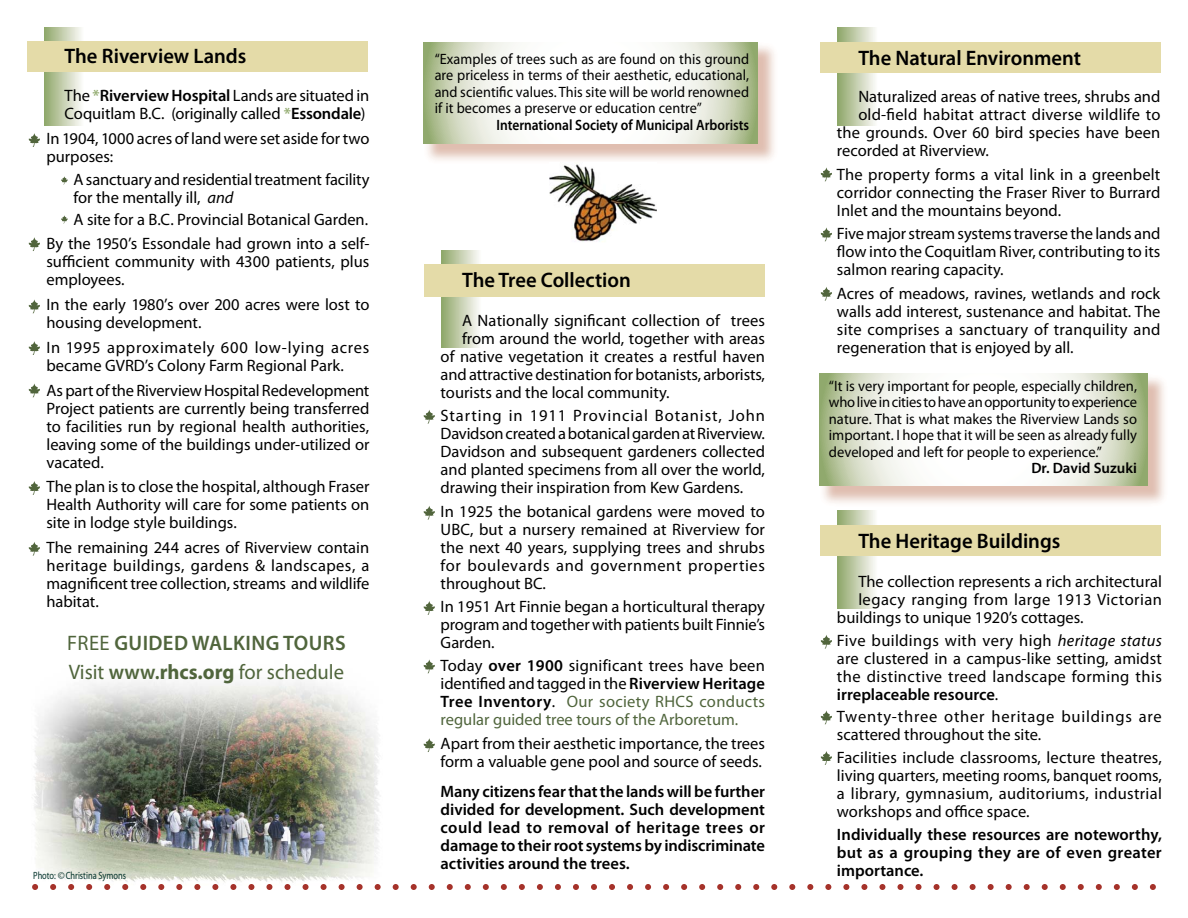
<style>
.page{position:relative;width:1188px;height:918px;background:#fff}
.page>*{position:absolute;margin:0;border:0;box-sizing:border-box;transform-origin:0 0}
.t1{font:600 21px "Myriad Pro";color:#000}
.t2{font:600 21px/29.4px "Myriad Pro";letter-spacing:.02em;color:#50653c}
.t3{font:16.5px/18px "Myriad Pro";color:#000;text-align:justify}
.t4{font:600 16.5px/18px "Myriad Pro";color:#000;text-align:justify}
.t5{font:16.5px/18px "Myriad Pro";color:#50653c;text-align:justify}
.t6{font:16.5px/18px "Myriad Pro";letter-spacing:.02em;color:#000}
.t7{font:16.5px/18px "Myriad Pro";letter-spacing:.045em;color:#000}
.t8{font:16.5px "Myriad Pro";letter-spacing:.025em;color:#000}
.t9{font:15px "Myriad Pro";color:#000}
.t10{font:15px "Myriad Pro";color:#000;scale:.95 1}
.t11{font:600 15px "Myriad Pro";color:#000;scale:.9 1}
.t12{font:600 15px "Myriad Pro";color:#000}
.t13{font:10.5px "Myriad Pro";color:#02322a;scale:.8 1}
.s1{font-weight:600;color:#8ea86a}
.s2{font-weight:600}
.s3{font-style:italic}
.s4{color:#000}
.s5{font-weight:600;color:#000}
.s6{font-weight:400}
.s7{font-weight:700}
.s8{color:#06322a}
</style>
<div class="page">
<img style="left:34px;top:681px;width:345px;height:202px">
<svg style="left:28px;top:133px;width:12px;height:14px"></svg>
<svg style="left:819px;top:374px;width:329px;height:112px"></svg>
<img style="left:427px;top:43px;width:348px;height:118px">
<svg style="left:423px;top:42px;width:334px;height:102px"></svg>
<div style="left:44px;top:28px;width:41px;height:97px;background:linear-gradient(to right,#90a76a,#fff)"></div>
<div style="left:28px;top:41px;width:340px;height:30px;background:#e4dba8"></div>
<img style="left:549px;top:164px;width:108px;height:78px">
<svg style="left:28px;top:299px;width:12px;height:15px"></svg>
<svg style="left:28px;top:341px;width:12px;height:14px"></svg>
<svg style="left:28px;top:383px;width:12px;height:15px"></svg>
<svg style="left:28px;top:481px;width:12px;height:14px"></svg>
<svg style="left:28px;top:542px;width:12px;height:14px"></svg>
<svg style="left:820px;top:635px;width:12px;height:14px"></svg>
<svg style="left:820px;top:710px;width:12px;height:15px"></svg>
<svg style="left:820px;top:751px;width:12px;height:14px"></svg>
<svg style="left:423px;top:738px;width:12px;height:14px"></svg>
<svg style="left:423px;top:659px;width:12px;height:15px"></svg>
<svg style="left:423px;top:601px;width:12px;height:14px"></svg>
<svg style="left:423px;top:506px;width:12px;height:14px"></svg>
<svg style="left:423px;top:410px;width:12px;height:14px"></svg>
<svg style="left:61px;top:176px;width:7px;height:9px"></svg>
<svg style="left:28px;top:237px;width:12px;height:14px"></svg>
<svg style="left:61px;top:215px;width:7px;height:9px"></svg>
<svg style="left:820px;top:167px;width:12px;height:15px"></svg>
<svg style="left:820px;top:227px;width:12px;height:15px"></svg>
<svg style="left:820px;top:287px;width:12px;height:14px"></svg>
<svg style="left:32px;top:884px;width:1124px;height:6px"></svg>
<div style="left:442px;top:251px;width:40px;height:97px;background:linear-gradient(to right,#92a86c,#fefcfb)"></div>
<div style="left:424px;top:264px;width:341px;height:33px;background:#e4dba8"></div>
<svg style="left:838px;top:28px;width:41px;height:97px"></svg>
<div style="left:820px;top:43px;width:340px;height:30px;background:#e4dba8"></div>
<svg style="left:838px;top:511px;width:41px;height:97px"></svg>
<div style="left:820px;top:526px;width:340px;height:30px;background:#e4dba8"></div>
<p class="t1" style="left:65px;top:48px;width:183px">The Riverview Lands</p>
<p class="t10" style="left:435px;top:53px;width:333px">“Examples of trees such as are found on this ground</p>
<p class="t10" style="left:435px;top:70px;width:332px">are priceless in terms of their aesthetic, educational,</p>
<p class="t10" style="left:435px;top:86px;width:333px">and scientific values. This site will be world renowned</p>
<p class="t10" style="left:435px;top:103px;width:283px">if it becomes a preserve or education centre”</p>
<p class="t11" style="left:496px;top:119px;width:282px">International Society of Municipal Arborists</p>
<p class="t3" style="left:65px;top:88px;width:306px">The <span class="s1">*</span><span class="s2">Riverview Hospital</span> Lands are situated in<br>Coquitlam B.C. (originally called <span class="s1">*</span><span class="s2">Essondale</span>)</p>
<p class="t3" style="left:46px;top:131px;width:325px">In 1904, 1000 acres of land were set aside for two purposes:</p>
<p class="t3" style="left:73px;top:172px;width:298px">A sanctuary and residential treatment facility for the mentally ill, <span class="s3">and</span></p>
<p class="t3" style="left:46px;top:208px;width:325px;line-height:24.8px;text-align:right">A site for a B.C. Provincial Botanical Garden.<br>By the 1950’s Essondale had grown into a self-</p>
<p class="t3" style="left:46px;top:254px;width:324px">sufficient community with 4300 patients, plus employees.</p>
<p class="t3" style="left:46px;top:297px;width:325px">In the early 1980’s over 200 acres were lost to housing development.</p>
<p class="t6" style="left:46px;top:340px;width:324px">In 1995 approximately 600 low-lying acres became GVRD’s Colony Farm Regional Park.</p>
<p class="t3" style="left:46px;top:383px;width:325px">As part of the Riverview Hospital Redevelopment Project patients are currently being transferred to facilities run by regional health authorities, leaving some of the buildings under-utilized or vacated.</p>
<p class="t3" style="left:46px;top:479px;width:325px">The plan is to close the hospital, although Fraser Health Authority will care for some patients on site in lodge style buildings.</p>
<p class="t3" style="left:46px;top:540px;width:325px">The remaining 244 acres of Riverview contain heritage buildings, gardens &amp; landscapes, a magnificent tree collection, streams and wildlife habitat.</p>
<p class="t1" style="left:462px;top:272px;width:170px">The Tree Collection</p>
<p class="t3" style="left:462px;top:313px;width:304px">A Nationally significant collection of trees</p>
<p class="t3" style="left:462px;top:331px;width:304px">from around the world, together with areas</p>
<p class="t3" style="left:441px;top:349px;width:326px">of native vegetation it creates a restful haven</p>
<p class="t3" style="left:441px;top:367px;width:326px">and attractive destination for botanists, arborists,</p>
<p class="t3" style="left:441px;top:385px;width:230px">tourists and the local community.</p>
<p class="t3" style="left:441px;top:408px;width:326px">Starting in 1911 Provincial Botanist, John Davidson created a botanical garden at Riverview.<br>Davidson and subsequent gardeners collected and planted specimens from all over the world, drawing their inspiration from Kew Gardens.</p>
<p class="t3" style="left:441px;top:504px;width:326px">In 1925 the botanical gardens were moved to UBC, but a nursery remained at Riverview for the next 40 years, supplying trees and shrubs for boulevards and government properties throughout BC.</p>
<p class="t3" style="left:441px;top:599px;width:326px">In 1951 Art Finnie began a horticultural therapy program and together with patients built Finnie’s Garden.</p>
<p class="t5" style="left:441px;top:659px;width:326px"><span class="s4">Today</span> <span class="s5">over 1900</span> <span class="s4">significant trees have been identified and tagged in the</span> <span class="s5">Riverview Heritage Tree Inventory</span><span class="s4">.</span> Our society RHCS conducts regular guided tree tours of the Arboretum.</p>
<p class="t3" style="left:441px;top:736px;width:326px">Apart from their aesthetic importance, the trees form a valuable gene pool and source of seeds.</p>
<p class="t4" style="left:441px;top:784px;width:326px">Many citizens fear that the lands will be further divided for development. Such development could lead to removal of heritage trees or damage to their root systems by indiscriminate activities around the trees.</p>
<p class="t2" style="left:67px;top:630px;width:280px"><span class="s6">FREE</span> GUIDED WALKING TOURS<br><span class="s6">Visit</span> www.<span class="s7">rhcs.org</span> <span class="s6">for schedule</span></p>
<p class="t13" style="left:33px;top:872px;width:118px">Photo: <span class="s8">©</span> Christina Symons</p>
<p class="t1" style="left:858px;top:50px;width:224px">The Natural Environment</p>
<p class="t3" style="left:858px;top:90px;width:304px">Naturalized areas of native trees, shrubs and</p>
<p class="t3" style="left:858px;top:108px;width:304px">old-field habitat attract diverse wildlife to</p>
<p class="t3" style="left:837px;top:126px;width:325px">the grounds. Over 60 bird species have been</p>
<p class="t3" style="left:837px;top:144px;width:154px">recorded at Riverview.</p>
<p class="t3" style="left:837px;top:167px;width:325px">The property forms a vital link in a greenbelt corridor connecting the Fraser River to Burrard Inlet and the mountains beyond.</p>
<p class="t3" style="left:837px;top:226px;width:325px">Five major stream systems traverse the lands and flow into the Coquitlam River, contributing to its salmon rearing capacity.</p>
<p class="t3" style="left:837px;top:286px;width:325px">Acres of meadows, ravines, wetlands and rock walls add interest, sustenance and habitat. The site comprises a sanctuary of tranquility and regeneration that is enjoyed by all.</p>
<p class="t9" style="left:829px;top:380px;width:310px">“It is very important for people, especially children,</p>
<p class="t9" style="left:829px;top:397px;width:310px">who live in cities to have an opportunity to experience</p>
<p class="t9" style="left:829px;top:413px;width:310px">nature. That is what makes the Riverview Lands so</p>
<p class="t9" style="left:829px;top:430px;width:310px">important. I hope that it will be seen as already fully</p>
<p class="t9" style="left:829px;top:446px;width:275px">developed and left for people to experience.”</p>
<p class="t12" style="left:1031px;top:463px;width:107px">Dr. David Suzuki</p>
<p class="t1" style="left:858px;top:533px;width:204px">The Heritage Buildings</p>
<p class="t3" style="left:858px;top:574px;width:305px">The collection represents a rich architectural</p>
<p class="t8" style="left:858px;top:593px;width:305px">legacy ranging from large 1913 Victorian</p>
<p class="t3" style="left:837px;top:610px;width:248px">buildings to unique 1920’s cottages.</p>
<p class="t3" style="left:837px;top:633px;width:326px">Five buildings with very high <span class="s3">heritage status </span>are clustered in a campus-like setting, amidst the distinctive treed landscape forming this <span class="s2">irreplaceable resource</span>.</p>
<p class="t7" style="left:837px;top:709px;width:326px">Twenty-three other heritage buildings are scattered throughout the site.</p>
<p class="t3" style="left:837px;top:750px;width:326px">Facilities include classrooms, lecture theatres, living quarters, meeting rooms, banquet rooms, a library, gymnasium, auditoriums, industrial workshops and office space.</p>
<p class="t4" style="left:837px;top:827px;width:326px">Individually these resources are noteworthy, but as a grouping they are of even greater importance.</p>
</div>
